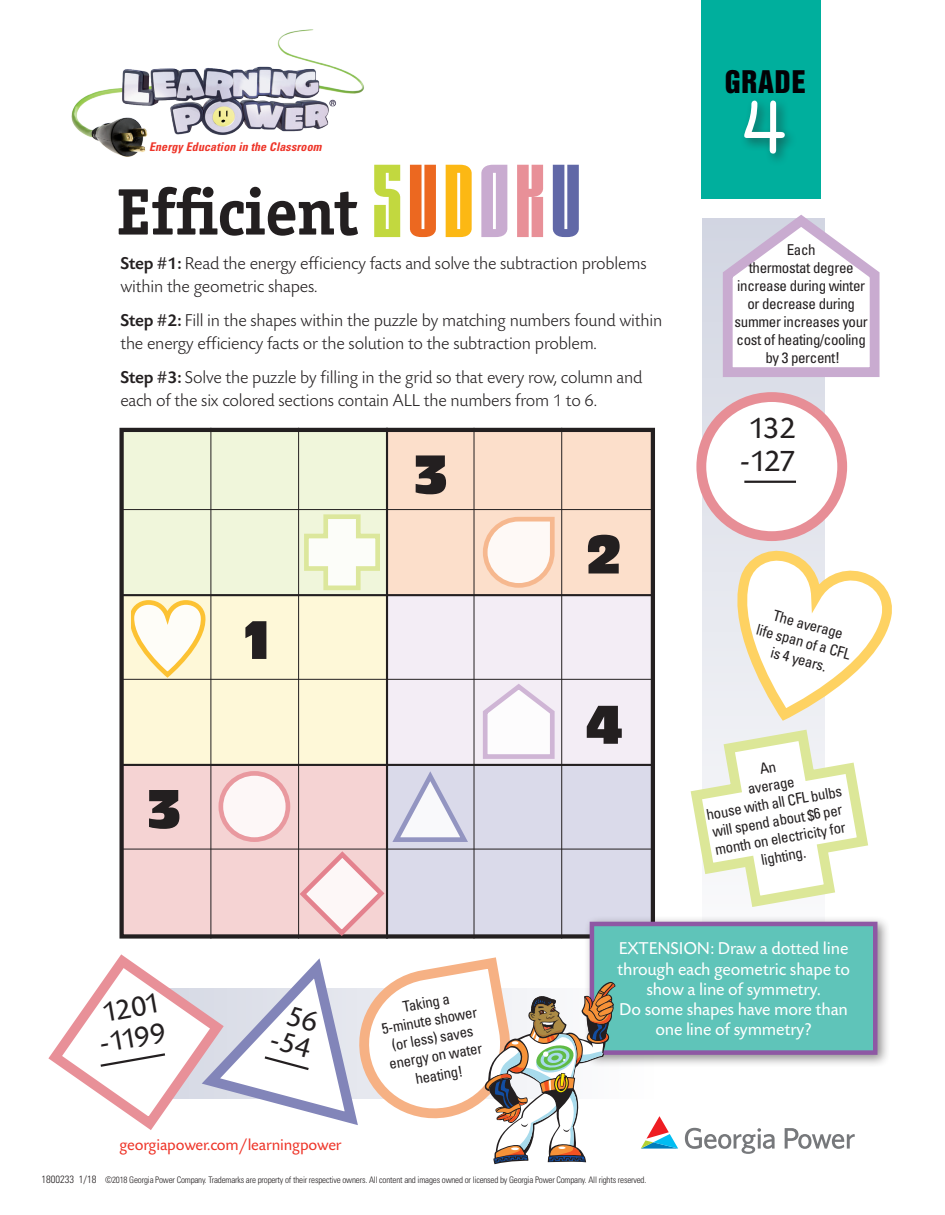
<style>
.page{position:relative;width:945px;height:1215px;background:#fff}
.page>*{position:absolute;margin:0;border:0;box-sizing:border-box;transform-origin:0 0}
.t1{font:72px "P22 Platten Neu";color:#fff}
.t2{font:700 66px "Officina Serif";letter-spacing:-.02em;color:#231f20}
.t3{font:56.55px "Antique Oli T Comp";color:#231f20}
.t4{font:31.5px/33px "Today SB";letter-spacing:-.06em;color:#231f20}
.t5{font:30px/27px "Today SB";color:#231f20;text-align:center}
.t6{font:28.5px "Helvetica Inserat";letter-spacing:.03em;color:#020105}
.t7{font:300 18px/22.5px "Today SB";letter-spacing:-.01em;color:#231f20}
.t8{font:18px/20.2px "Today SB";letter-spacing:-.01em;color:#fff;text-align:center}
.t9{font:16.5px "Today SB";letter-spacing:-.01em;color:#ee3529}
.t10{font:condensed 15px/18px "Univers";letter-spacing:-.025em;color:#231f20;text-align:center}
.t11{font:italic 700 condensed 12px "Univers";letter-spacing:.01em;color:#ee3529}
.t12{font:300 condensed 10.5px "Univers";color:#231f20}
.t13{font:300 condensed 9px "Univers";letter-spacing:-.02em;color:#231f20}
.s1{font-family:"Asimov Sans";font-weight:400;font-size:112.5px;color:#c2d83f}
.s2{font-family:"Asimov Sans";font-weight:400;font-size:112.5px;color:#ec6820}
.s3{font-family:"Asimov Sans";font-weight:400;font-size:112.5px;color:#fcb814}
.s4{font-family:"Asimov Sans";font-weight:400;font-size:112.5px;color:#c9abd0}
.s5{font-family:"Asimov Sans";font-weight:400;font-size:112.5px;color:#e89098}
.s6{font-family:"Asimov Sans";font-weight:400;font-size:112.5px;color:#6168a7}
.s7{font-weight:500}
</style>
<div class="page">
<svg style="left:702px;top:218px;width:123px;height:322px;background:#dcd5de"></svg>
<div style="left:702px;top:0;width:119px;height:199px;background:#00af9d"></div>
<div style="left:739px;top:96px;width:59px;height:71px;background:#231f20;opacity:.5"></div>
<div style="left:121px;top:430px;width:266px;height:165px;background:#f0f6db"></div>
<div style="left:387px;top:430px;width:268px;height:165px;background:#fcdfcb"></div>
<div style="left:121px;top:595px;width:266px;height:170px;background:#fef8d8"></div>
<div style="left:387px;top:595px;width:266px;height:170px;background:#f0e7f2"></div>
<div style="left:121px;top:765px;width:266px;height:171px;background:#f5d3d3"></div>
<div style="left:387px;top:765px;width:267px;height:172px;background:#dadaea"></div>
<hr style="left:121px;top:509px;width:533px;height:1px;background:#231f20">
<hr style="left:121px;top:594px;width:533px;height:2px;background:#231f20">
<hr style="left:121px;top:679px;width:533px;height:1px;background:#231f20">
<hr style="left:121px;top:764px;width:533px;height:2px;background:#231f20">
<hr style="left:121px;top:849px;width:533px;height:1px;background:#231f20">
<hr style="left:211px;top:428px;width:1px;height:511px;background:#231f20">
<hr style="left:298px;top:428px;width:1px;height:511px;background:#231f20">
<hr style="left:386px;top:428px;width:2px;height:511px;background:#231f20">
<hr style="left:474px;top:428px;width:1px;height:511px;background:#231f20">
<hr style="left:561px;top:428px;width:1px;height:511px;background:#231f20">
<div style="left:119px;top:428px;width:536px;height:511px;border:4px solid #231f20"></div>
<svg style="left:131px;top:600px;width:76px;height:79px"></svg>
<svg style="left:304px;top:514px;width:76px;height:77px"></svg>
<svg style="left:221px;top:773px;width:67px;height:67px;background:#fbeff0"></svg>
<div style="left:219px;top:771px;width:71px;height:71px;border:5px solid #e78e96;border-radius:50%"></div>
<svg style="left:297px;top:849px;width:90px;height:89px"></svg>
<svg style="left:483px;top:516px;width:72px;height:72px"></svg>
<svg style="left:483px;top:684px;width:72px;height:75px"></svg>
<svg style="left:392px;top:771px;width:76px;height:71px"></svg>
<svg style="left:690px;top:540px;width:202px;height:367px"></svg>
<svg style="left:714px;top:214px;width:166px;height:168px"></svg>
<div style="left:701px;top:397px;width:141px;height:139px;background:#fff;border-radius:50%"></div>
<div style="left:696px;top:392px;width:151px;height:149px;border:10px solid #e78e96;border-radius:50%"></div>
<hr style="left:744px;top:481px;width:52px;height:2px;background:#231f20">
<div style="left:584px;top:915px;width:306px;height:153px;background:#231f20;opacity:.5"></div>
<div style="left:592px;top:924px;width:283px;height:129px;background:#5fc4b9"></div>
<div style="left:590px;top:922px;width:288px;height:133px;border:4px solid #8e58a4"></div>
<svg style="left:641px;top:1116px;width:37px;height:33px"></svg>
<svg style="left:685px;top:1128px;width:170px;height:26px"></svg>
<svg style="left:48px;top:948px;width:568px;height:216px"></svg>
<img style="left:71px;top:29px;width:293px;height:128px">
<p class="t11" style="left:149px;top:139px;width:174px">Energy Education in the Classroom</p>
<h2 class="t2" style="left:116px;top:171px;width:467px">Efficient <span class="s1">S</span><span class="s2">U</span><span class="s3">D</span><span class="s4">O</span><span class="s5">K</span><span class="s6">U</span></h2>
<p class="t7" style="left:120px;top:253px;width:528px"><span class="s7">Step #1:</span> Read the energy efficiency facts and solve the subtraction problems within the geometric shapes.</p>
<p class="t7" style="left:120px;top:310px;width:543px"><span class="s7">Step #2:</span> Fill in the shapes within the puzzle by matching numbers found within the energy efficiency facts or the solution to the subtraction problem.</p>
<p class="t7" style="left:120px;top:367px;width:523px"><span class="s7">Step #3:</span> Solve the puzzle by filling in the grid so that every row, column and each of the six colored sections contain ALL the numbers from 1 to 6.</p>
<h3 class="t3" style="left:146px;top:777px;width:38px">3</h3>
<h3 class="t3" style="left:238px;top:609px;width:38px">1</h3>
<h3 class="t3" style="left:412px;top:443px;width:38px">3</h3>
<h3 class="t3" style="left:586px;top:523px;width:38px">2</h3>
<h3 class="t3" style="left:586px;top:693px;width:38px">4</h3>
<h3 class="t6" style="left:725px;top:65px;width:83px">GRADE</h3>
<h1 class="t1" style="left:742px;top:88px;width:45px">4</h1>
<p class="t10" style="left:735px;top:240px;width:135px">Each<br>thermostat degree increase during winter or decrease during summer increases your cost of heating/cooling by 3 percent!</p>
<h3 class="t4" style="left:740px;top:413px;width:58px">132 -127</h3>
<p class="t10" style="left:764px;top:603px;width:98px;rotate:15deg">The average<br>life span of a CFL is 4 years.</p>
<p class="t10" style="left:699px;top:770px;width:139px;rotate:-10deg">An<br>average<br>house with all CFL bulbs will spend about $6 per month on electricity for lighting.</p>
<h3 class="t5" style="left:92px;top:1000px;width:68px;line-height:30px;text-align:left;rotate:-10deg">1201 -1199</h3>
<h3 class="t5" style="left:281px;top:1000px;width:43px;rotate:15deg">56 -54</h3>
<p class="t9" style="left:119px;top:1136px;width:224px">georgiapower.com/learningpower</p>
<p class="t10" style="left:377px;top:1002px;width:98px;rotate:-10deg">Taking a<br>5-minute shower (or less) saves energy on water</p>
<p class="t10" style="left:414px;top:1070px;width:49px;rotate:-10deg">heating!</p>
<p class="t8" style="left:617px;top:939px;width:234px">EXTENSION: Draw a dotted line through each geometric shape to show a line of symmetry.<br>Do some shapes have more than one line of symmetry?</p>
<p class="t12" style="left:42px;top:1173px;width:56px">1800233 1/18</p>
<p class="t13" style="left:105px;top:1175px;width:543px">©2018 Georgia Power Company. Trademarks are property of their respective owners. All content and images owned or licensed by Georgia Power Company. All rights reserved.</p>
</div>
